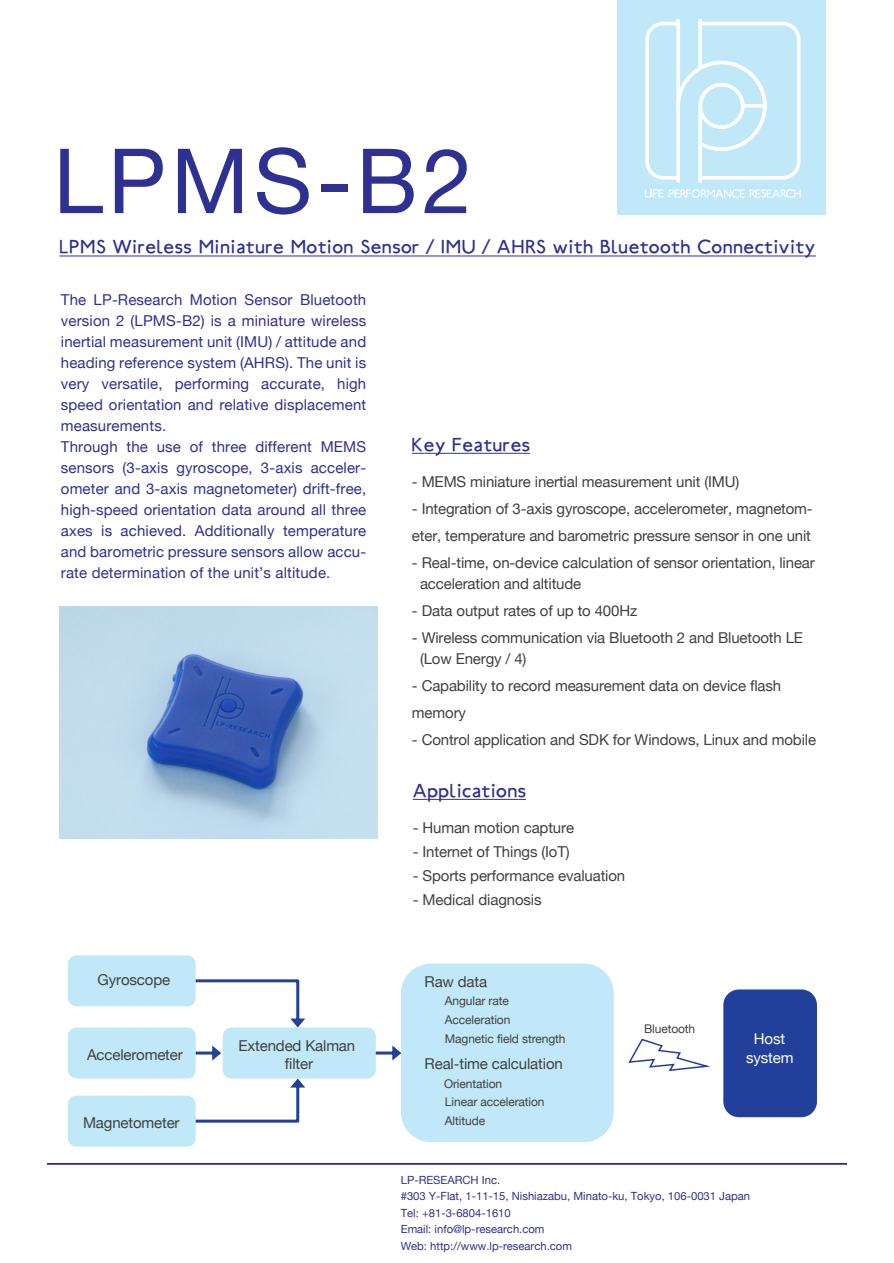
<style>
.page{position:relative;width:894px;height:1263px;background:#fff}
.page>*{position:absolute;margin:0;border:0;box-sizing:border-box;transform-origin:0 0}
.t1{font:90px "Helvetica Neue";letter-spacing:.05em;color:#2e3192}
.t2{font:21px "Ubahn";letter-spacing:.05em;color:#2e3192}
.t3{font:15px/27px "Helvetica Neue";letter-spacing:-.01em;color:#404040}
.t4{font:15px/21px "Helvetica Neue";letter-spacing:.01em;color:#2e3192}
.t5{font:15px/18.9px "Helvetica Neue";letter-spacing:-.01em;color:#fff;text-align:center}
.t6{font:12px/18.9px "Helvetica Neue";letter-spacing:-.01em;color:#404040}
.t7{font:11.25px/16.5px "Helvetica Neue";color:#2e3192}
</style>
<div class="page">
<div style="left:223px;top:1027px;width:153px;height:51px;background:#c0e8f9;border-radius:9px"></div>
<div style="left:617px;top:0;width:208px;height:214px;background:#c0e8f9"></div>
<div style="left:68px;top:955px;width:128px;height:51px;background:#c0e8f9;border-radius:9px"></div>
<div style="left:68px;top:1027px;width:128px;height:51px;background:#c0e8f9;border-radius:9px"></div>
<div style="left:68px;top:1095px;width:128px;height:51px;background:#c0e8f9;border-radius:9px"></div>
<div style="left:401px;top:963px;width:212px;height:179px;background:#c0e8f9;border-radius:30px"></div>
<svg style="left:628px;top:1038px;width:83px;height:34px"></svg>
<hr style="left:59px;top:256px;width:54px;height:1px;background:#2e3192">
<hr style="left:113px;top:256px;width:702px;height:1px;background:#2e3192">
<svg style="left:412px;top:799px;width:27px;height:1px"></svg>
<hr style="left:439px;top:799px;width:79px;height:1px;background:#2e3192">
<svg style="left:196px;top:979px;width:109px;height:48px"></svg>
<svg style="left:196px;top:1078px;width:109px;height:44px"></svg>
<svg style="left:196px;top:1045px;width:25px;height:15px"></svg>
<div style="left:723px;top:989px;width:93px;height:128px;background:#224099;border-radius:16px"></div>
<hr style="left:47px;top:1163px;width:799px;height:1px;background:#000090">
<svg style="left:376px;top:1045px;width:25px;height:15px"></svg>
<svg style="left:645px;top:189px;width:155px;height:9px"></svg>
<svg style="left:645px;top:19px;width:155px;height:164px"></svg>
<img style="left:59px;top:607px;width:318px;height:231px">
<svg style="left:412px;top:453px;width:23px;height:1px"></svg>
<hr style="left:435px;top:453px;width:58px;height:1px;background:#2e3192">
<svg style="left:493px;top:453px;width:37px;height:1px"></svg>
<h1 class="t1" style="left:53px;top:116px;width:420px">LPMS-B2</h1>
<h2 class="t2" style="left:59px;top:237px;width:756px">LPMS Wireless Miniature Motion Sensor / IMU / AHRS with Bluetooth Connectivity</h2>
<p class="t4" style="left:61px;top:289px;width:307px">The LP-Research Motion Sensor Bluetooth version 2 (LPMS-B2) is a miniature wireless inertial measurement unit (IMU) / attitude and heading reference system (AHRS). The unit is very versatile, performing accurate, high speed orientation and relative displacement measurements.<br>Through the use of three different MEMS sensors (3-axis gyroscope, 3-axis acceler&shy;ometer and 3-axis magnetometer) drift-free, high-speed orientation data around all three axes is achieved. Additionally temperature and barometric pressure sensors allow accu&shy;rate determination of the unit’s altitude.</p>
<p class="t3" style="left:98px;top:967px;width:74px">Gyroscope</p>
<p class="t3" style="left:87px;top:1041px;width:97px">Accelerometer</p>
<p class="t3" style="left:83px;top:1109px;width:98px">Magnetometer</p>
<p class="t3" style="left:238px;top:1037px;width:118px;line-height:18px;text-align:center">Extended Kalman filter</p>
<h2 class="t2" style="left:412px;top:434px;width:119px">Key Features</h2>
<p class="t3" style="left:412px;top:468px;width:329px">- MEMS miniature inertial measurement unit (IMU)</p>
<p class="t3" style="left:412px;top:495px;width:402px">- Integration of 3-axis gyroscope, accelerometer, magnetom&shy;eter, temperature and barometric pressure sensor in one unit</p>
<p class="t3" style="left:420px;top:552px;width:396px;line-height:21px;text-indent:-8px">- Real-time, on-device calculation of sensor orientation, linear acceleration and altitude</p>
<p class="t3" style="left:412px;top:597px;width:227px">- Data output rates of up to 400Hz</p>
<p class="t3" style="left:420px;top:627px;width:384px;line-height:21px;text-indent:-8px">- Wireless communication via Bluetooth 2 and Bluetooth LE (Low Energy / 4)</p>
<p class="t3" style="left:412px;top:672px;width:370px">- Capability to record measurement data on device flash memory</p>
<p class="t3" style="left:412px;top:726px;width:405px">- Control application and SDK for Windows, Linux and mobile</p>
<h2 class="t2" style="left:412px;top:780px;width:115px">Applications</h2>
<p class="t3" style="left:412px;top:814px;width:163px">- Human motion capture</p>
<p class="t3" style="left:412px;top:838px;width:158px">- Internet of Things (IoT)</p>
<p class="t3" style="left:412px;top:862px;width:214px">- Sports performance evaluation</p>
<p class="t3" style="left:412px;top:886px;width:130px">- Medical diagnosis</p>
<p class="t3" style="left:424px;top:969px;width:64px">Raw data</p>
<p class="t6" style="left:445px;top:992px;width:122px">Angular rate<br>Acceleration<br>Magnetic field strength</p>
<p class="t3" style="left:424px;top:1051px;width:140px">Real-time calculation</p>
<p class="t6" style="left:445px;top:1093px;width:101px">Linear acceleration<br>Altitude</p>
<p class="t6" style="left:444px;top:1074px;width:60px">Orientation</p>
<p class="t6" style="left:644px;top:1019px;width:53px">Bluetooth</p>
<p class="t5" style="left:746px;top:1030px;width:49px">Host system</p>
<p class="t7" style="left:400px;top:1171px;width:351px">LP-RESEARCH Inc.<br>#303 Y-Flat, 1-11-15, Nishiazabu, Minato-ku, Tokyo, 106-0031 Japan Tel: +81-3-6804-1610<br>Email: info@lp-research.com<br>Web: http://www.lp-research.com</p>
</div>
